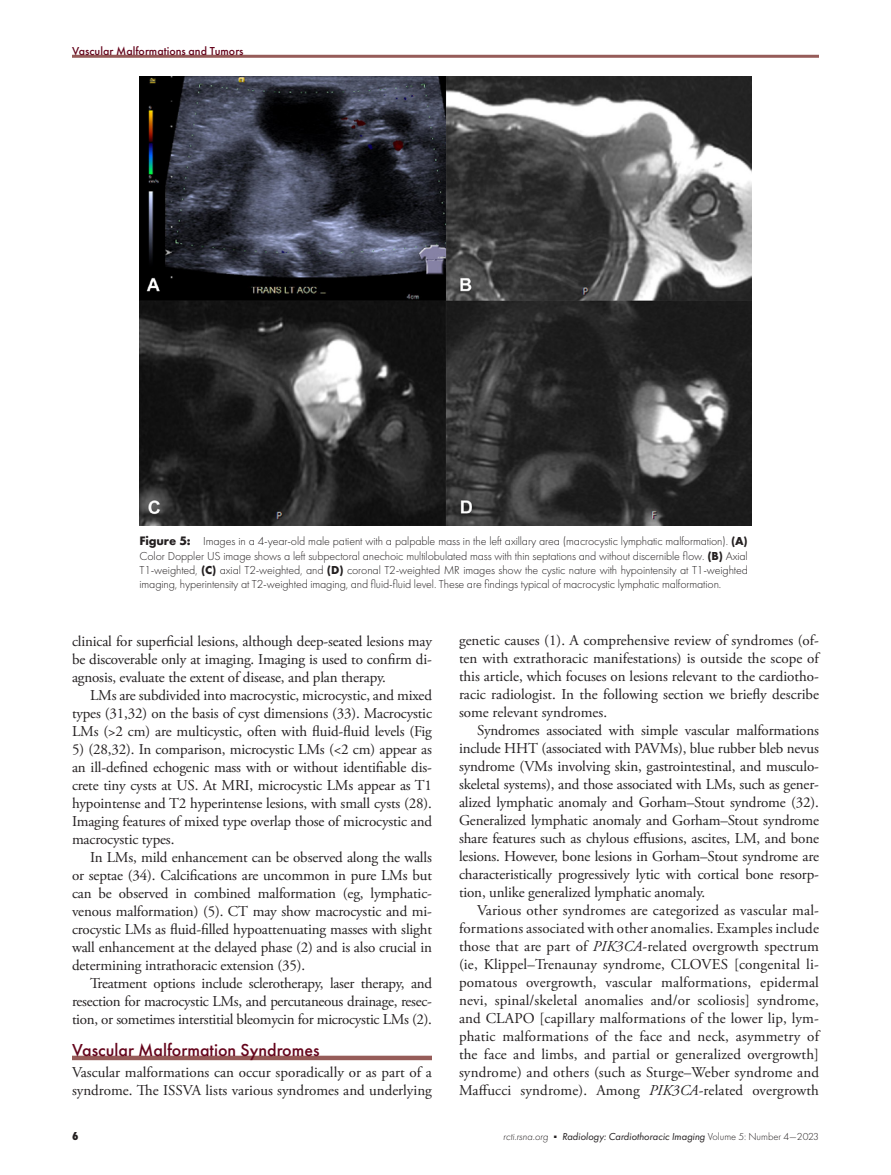
<style>
.page{position:relative;width:891px;height:1175px;background:#fff}
.page>*{position:absolute;margin:0;border:0;box-sizing:border-box;transform-origin:0 0}
.t1{font:500 18px "Futura PT";color:#65051c}
.t2{font:15px/18px "Adobe Garamond Pro";letter-spacing:-.01em;color:#231f20;text-align:justify}
.t3{font:300 12px/14.4px "Futura PT";letter-spacing:-.01em;color:#231f20;text-align:justify}
.t4{font:500 12px "Futura PT";color:#65051c}
.t5{font:800 12px "Futura PT Cond";color:#231f20}
.t6{font:italic 10.5px "Futura PT";color:#231f20}
.s1{font-weight:700;font-size:12.75px}
.s2{font-weight:700}
.s3{font-style:italic}
.s4{font-weight:300}
.s5{font-weight:300;font-style:normal}
</style>
<div class="page">
<hr style="left:72px;top:55px;width:747px;height:3px;background:#965c59">
<div style="left:72px;top:1055px;width:360px;height:5px;background:#965c59"></div>
<img style="left:140px;top:76px;width:612px;height:450px">
<p class="t4" style="left:72px;top:43px;width:173px">Vascular Malformations and Tumors</p>
<p class="t3" style="left:139px;top:534px;width:610px"><span class="s1">Figure 5:</span> Images in a 4-year-old male patient with a palpable mass in the left axillary area (macrocystic lymphatic malformation). <span class="s2">(A)<br></span>Color Doppler US image shows a left subpectoral anechoic multilobulated mass with thin septations and without discernible flow. <span class="s2">(B)</span> Axial T1-weighted, <span class="s2">(C)</span> axial T2-weighted, and <span class="s2">(D)</span> coronal T2-weighted MR images show the cystic nature with hypointensity at T1-weighted imaging, hyperintensity at T2-weighted imaging, and fluid-fluid level. These are findings typical of macrocystic lymphatic malformation.</p>
<p class="t2" style="left:72px;top:633px;width:362px">clinical for superficial lesions, although deep-seated lesions may be discoverable only at imaging. Imaging is used to confirm di&shy;agnosis, evaluate the extent of disease, and plan therapy.</p>
<p class="t2" style="left:72px;top:687px;width:362px;text-indent:18px">LMs are subdivided into macrocystic, microcystic, and mixed types (31,32) on the basis of cyst dimensions (33). Macrocystic LMs (&gt;2 cm) are multicystic, often with fluid-fluid levels (Fig</p>
<p class="t2" style="left:72px;top:741px;width:362px">5) (28,32). In comparison, microcystic LMs (&lt;2 cm) appear as an ill-defined echogenic mass with or without identifiable dis&shy;crete tiny cysts at US. At MRI, microcystic LMs appear as T1 hypointense and T2 hyperintense lesions, with small cysts (28).<br>Imaging features of mixed type overlap those of microcystic and macrocystic types.</p>
<p class="t2" style="left:72px;top:849px;width:362px;text-indent:18px">In LMs, mild enhancement can be observed along the walls or septae (34). Calcifications are uncommon in pure LMs but can be observed in combined malformation (eg, lymphatic&shy;venous malformation) (5). CT may show macrocystic and mi&shy;crocystic LMs as fluid-filled hypoattenuating masses with slight wall enhancement at the delayed phase (2) and is also crucial in determining intrathoracic extension (35).</p>
<p class="t2" style="left:72px;top:975px;width:361px;text-indent:18px">Treatment options include sclerotherapy, laser therapy, and resection for macrocystic LMs, and percutaneous drainage, resec&shy;tion, or sometimes interstitial bleomycin for microcystic LMs (2).</p>
<p class="t1" style="left:72px;top:1038px;width:249px">Vascular Malformation Syndromes</p>
<p class="t2" style="left:72px;top:1063px;width:362px">Vascular malformations can occur sporadically or as part of a syndrome. The ISSVA lists various syndromes and underlying</p>
<p class="t2" style="left:459px;top:631px;width:362px">genetic causes (1). A comprehensive review of syndromes (of&shy;ten with extrathoracic manifestations) is outside the scope of this article, which focuses on lesions relevant to the cardiotho&shy;racic radiologist. In the following section we briefly describe some relevant syndromes.</p>
<p class="t2" style="left:459px;top:721px;width:362px;text-indent:18px">Syndromes associated with simple vascular malformations include HHT (associated with PAVMs), blue rubber bleb nevus syndrome (VMs involving skin, gastrointestinal, and musculo&shy;skeletal systems), and those associated with LMs, such as gener&shy;alized lymphatic anomaly and Gorham–Stout syndrome (32).<br>Generalized lymphatic anomaly and Gorham–Stout syndrome share features such as chylous effusions, ascites, LM, and bone lesions. However, bone lesions in Gorham–Stout syndrome are characteristically progressively lytic with cortical bone resorp&shy;tion, unlike generalized lymphatic anomaly.</p>
<p class="t2" style="left:459px;top:901px;width:362px;text-indent:18px">Various other syndromes are categorized as vascular mal&shy;formations associated with other anomalies. Examples include those that are part of <span class="s3">PIK3CA</span>-related overgrowth spectrum (ie, Klippel–Trenaunay syndrome, CLOVES [congenital li&shy;pomatous overgrowth, vascular malformations, epidermal nevi, spinal/skeletal anomalies and/or scoliosis] syndrome, and CLAPO [capillary malformations of the lower lip, lym&shy;phatic malformations of the face and neck, asymmetry of the face and limbs, and partial or generalized overgrowth] syndrome) and others (such as Sturge–Weber syndrome and Maffucci syndrome). Among <span class="s3">PIK3CA</span>-related overgrowth</p>
<p class="t5" style="left:72px;top:1128px;width:8px">6</p>
<p class="t6" style="left:503px;top:1130px;width:317px"><span class="s4">rcti.rsna.org</span> <sup>■</sup> Radiology: Cardiothoracic Imaging <span class="s5">Volume 5: Number 4—2023</span></p>
</div>
